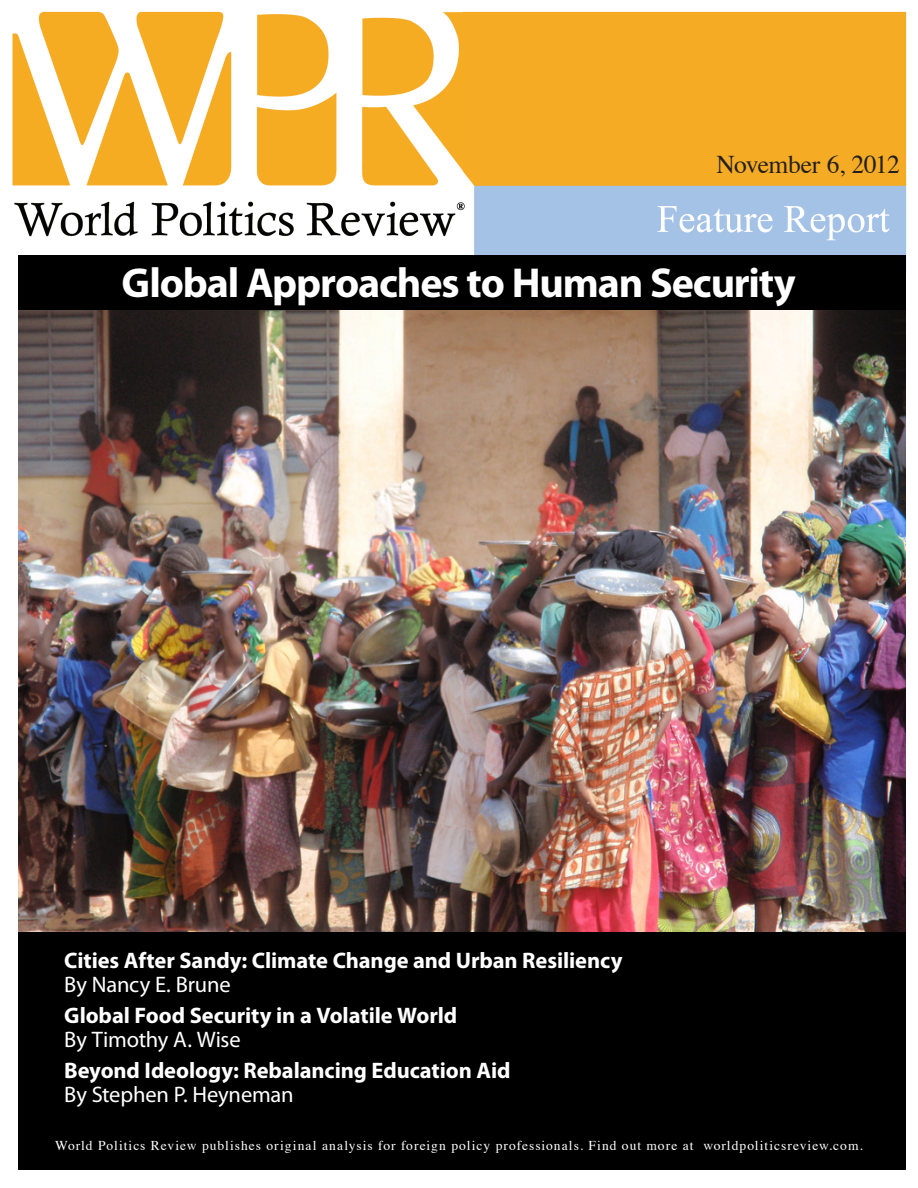
<style>
.page{position:relative;width:918px;height:1188px;background:#fff}
.page>*{position:absolute;margin:0;border:0;box-sizing:border-box;transform-origin:0 0}
.Feature_Cover_Title{font:700 42px "Myriad Pro";letter-spacing:-.03em;color:#fff}
.SR_Cover_Date{font:25.5px "Times";letter-spacing:-.02em;color:#231f20}
.Feature_Cover_Articl{font:700 22.5px "Myriad Pro";letter-spacing:-.005em;color:#fff}
.Feature_Cover_Articl-2{font:22.5px "Myriad Pro";letter-spacing:-.005em;color:#fff}
.Feature_Cover_Boiler{font:13.5px "Times";letter-spacing:.075em;color:#fff}
</style>
<div class="page">
<img style="left:12px;top:11px;width:895px;height:1159px">
<div style="left:19px;top:1125px;width:887px;height:45px;background:#000"></div>
<div style="left:19px;top:255px;width:887px;height:60px;background:#000"></div>
<img style="left:19px;top:310px;width:887px;height:622px">
<div style="left:19px;top:932px;width:887px;height:193px;background:#000"></div>
<p class="SR_Cover_Date" style="left:716px;top:141px;width:185px">November 6, 2012</p>
<p class="Feature_Cover_Title" style="left:122px;top:255px;width:676px">Global Approaches to Human Security</p>
<p class="Feature_Cover_Articl" style="left:64px;top:946px;width:560px">Cities After Sandy: Climate Change and Urban Resiliency</p>
<p class="Feature_Cover_Articl-2" style="left:64px;top:971px;width:168px">By Nancy E. Brune</p>
<p class="Feature_Cover_Articl" style="left:64px;top:1001px;width:395px">Global Food Security in a Volatile World</p>
<p class="Feature_Cover_Articl-2" style="left:64px;top:1026px;width:178px">By Timothy A. Wise</p>
<p class="Feature_Cover_Articl" style="left:64px;top:1056px;width:448px">Beyond Ideology: Rebalancing Education Aid</p>
<p class="Feature_Cover_Articl-2" style="left:64px;top:1080px;width:231px">By Stephen P. Heyneman</p>
<p class="Feature_Cover_Boiler" style="left:55px;top:1133px;width:809px">World Politics Review publishes original analysis for foreign policy professionals. Find out more at worldpoliticsreview.com.</p>
</div>
